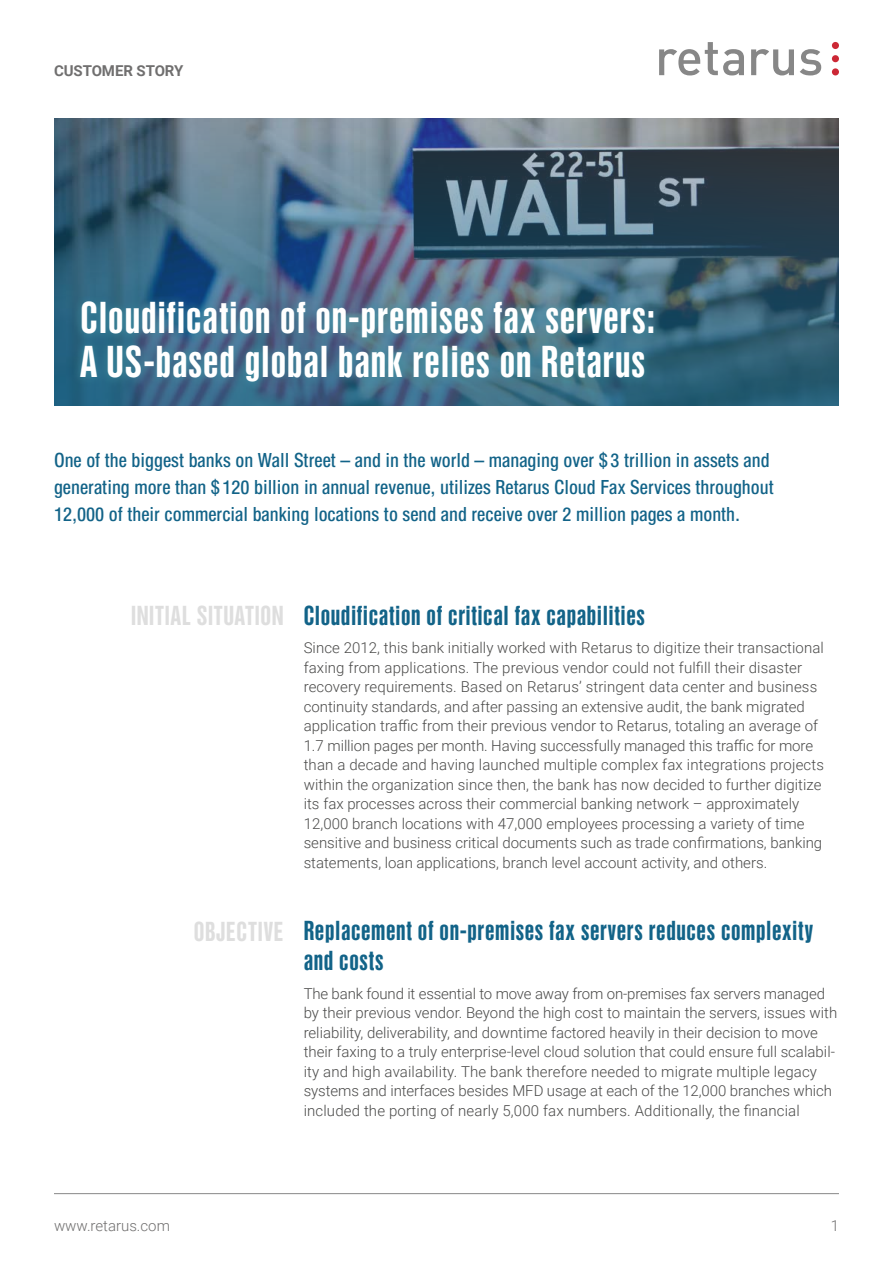
<style>
.page{position:relative;width:893px;height:1263px;background:#fff}
.page>*{position:absolute;margin:0;border:0;box-sizing:border-box;transform-origin:0 0}
.t1{font:700 39px/43.5px "Newhouse DTS Cond";letter-spacing:.025em;color:#fff}
.t2{font:700 24px/30px "Newhouse DTS Cond";letter-spacing:.025em;color:#126388}
.t3{font:700 24px "Newhouse DTS Cond";letter-spacing:.03em;color:#dedede}
.t4{font:500 19.5px/27px "Newhouse DT Cond";color:#126388}
.t5{font:300 15px/19.5px "Roboto";color:#4a4a49}
.t6{font:300 15px "Roboto";color:#706f6f}
.t7{font:700 15px "Roboto";letter-spacing:-.005em;color:#706f6f}
</style>
<div class="page">
<hr style="left:54px;top:1193px;width:785px;height:1px;background:#878787">
<svg style="left:751px;top:49px;width:43px;height:26px"></svg>
<svg style="left:800px;top:49px;width:21px;height:26px"></svg>
<div style="left:832px;top:42px;width:7px;height:7px;background:#cc2835;border-radius:50%"></div>
<div style="left:832px;top:55px;width:7px;height:7px;background:#cc2835;border-radius:50%"></div>
<div style="left:832px;top:68px;width:7px;height:7px;background:#cc2835;border-radius:50%"></div>
<svg style="left:659px;top:42px;width:85px;height:33px"></svg>
<img style="left:54px;top:118px;width:785px;height:287px">
<svg style="left:71px;top:293px;width:592px;height:98px;background:#41738d"></svg>
<p class="t7" style="left:54px;top:60px;width:131px">CUSTOMER STORY</p>
<h1 class="t1" style="left:80px;top:297px;width:576px">Cloudification of on-premises fax servers:<br>A US-based global bank relies on Retarus</h1>
<p class="t4" style="left:54px;top:446px;width:721px">One of the biggest banks on Wall Street – and in the world – managing over $ 3 trillion in assets and generating more than $ 120 billion in annual revenue, utilizes Retarus Cloud Fax Services throughout<br>12,000 of their commercial banking locations to send and receive over 2 million pages a month.</p>
<h2 class="t3" style="left:131px;top:601px;width:154px">INITIAL SITUATION</h2>
<h2 class="t3" style="left:194px;top:916px;width:91px">OBJECTIVE</h2>
<h2 class="t2" style="left:304px;top:601px;width:343px">Cloudification of critical fax capabilities</h2>
<p class="t5" style="left:304px;top:638px;width:522px">Since 2012, this bank initially worked with Retarus to digitize their transactional faxing from applications. The previous vendor could not fulfill their disaster recovery requirements. Based on Retarus’ stringent data center and business continuity standards, and after passing an extensive audit, the bank migrated application traffic from their previous vendor to Retarus, totaling an average of 1.7 million pages per month. Having successfully managed this traffic for more than a decade and having launched multiple complex fax integrations projects within the organization since then, the bank has now decided to further digitize its fax processes across their commercial banking network – approximately 12,000 branch locations with 47,000 employees processing a variety of time sensitive and business critical documents such as trade confirmations, banking statements, loan applications, branch level account activity, and others.</p>
<h2 class="t2" style="left:304px;top:916px;width:511px">Replacement of on-premises fax servers reduces complexity and costs</h2>
<p class="t5" style="left:304px;top:983px;width:535px">The bank found it essential to move away from on-premises fax servers managed by their previous vendor. Beyond the high cost to maintain the servers, issues with reliability, deliverability, and downtime factored heavily in their decision to move their faxing to a truly enterprise-level cloud solution that could ensure full scalabil&shy;ity and high availability. The bank therefore needed to migrate multiple legacy systems and interfaces besides MFD usage at each of the 12,000 branches which included the porting of nearly 5,000 fax numbers. Additionally, the financial</p>
<p class="t6" style="left:54px;top:1215px;width:117px">www.retarus.com</p>
<p class="t6" style="left:831px;top:1215px;width:10px">1</p>
</div>
